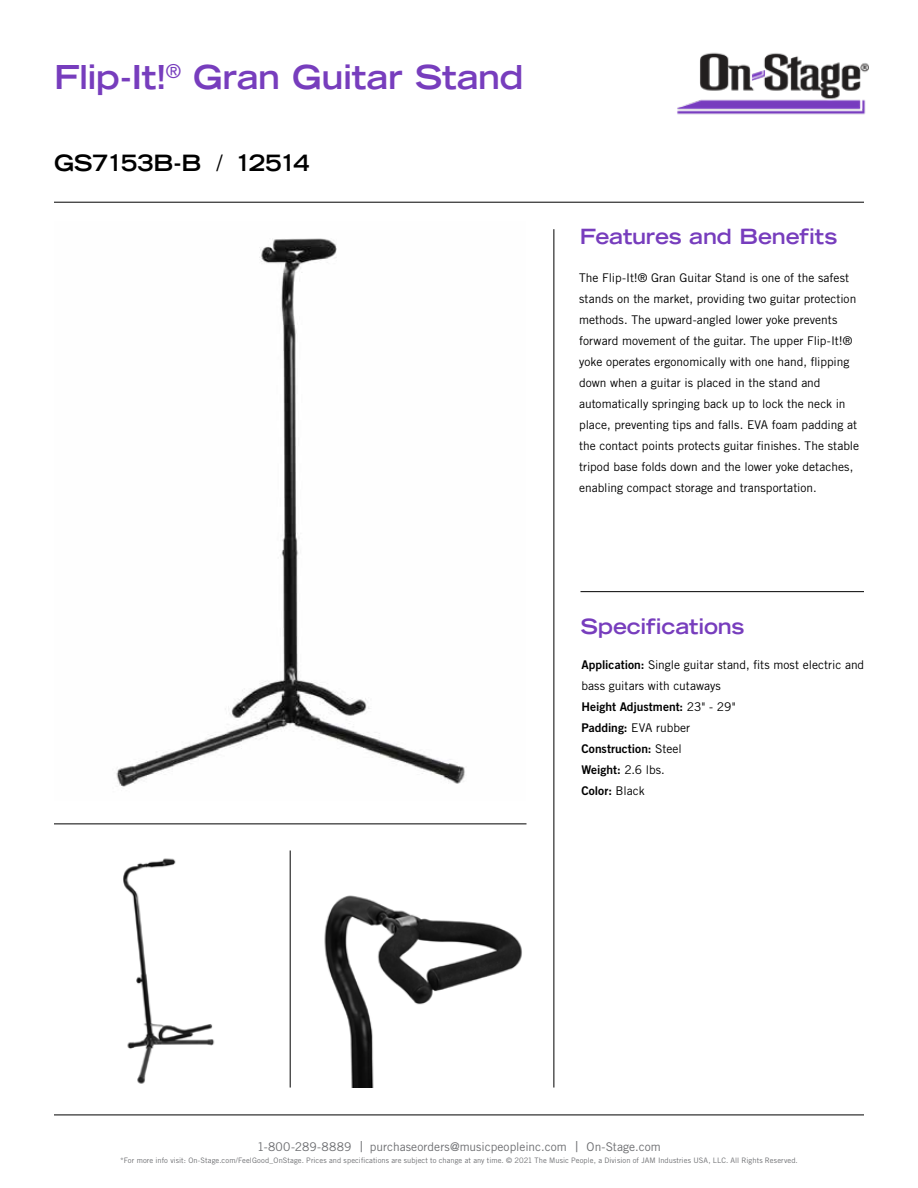
<style>
.page{position:relative;width:918px;height:1188px;background:#fff}
.page>*{position:absolute;margin:0;border:0;box-sizing:border-box;transform-origin:0 0}
.t1{font:700 expanded 33px "Trade Gothic LT Std";letter-spacing:-.01em;color:#773dbd}
.t2{font:700 expanded 22.5px "Trade Gothic LT Std";letter-spacing:-.045em;color:#000}
.t3{font:700 expanded 21px "Trade Gothic LT Std";letter-spacing:-.01em;color:#773dbd}
.t4{font:12px/21px "Trade Gothic LT Std";color:#000}
.t5{font:12px/21px "Trade Gothic LT Std Bd 2";color:#000}
.t6{font:12px "Trade Gothic LT Std";letter-spacing:.005em;color:#6d6e71}
.t7{font:7.5px "Trade Gothic LT Std";letter-spacing:.01em;color:#6d6e71}
.s1{font-weight:400;font-stretch:normal}
.s2{font-family:"Trade Gothic LT Std Bd 2"}
.s3{font-family:"Trade Gothic LT Std"}
.s4{font-size:15px}
</style>
<div class="page">
<hr style="left:54px;top:202px;width:810px;height:1px;background:#000">
<img style="left:677px;top:52px;width:191px;height:63px">
<hr style="left:54px;top:824px;width:472px;height:1px;background:#000">
<hr style="left:290px;top:851px;width:1px;height:237px;background:#000">
<hr style="left:554px;top:229px;width:1px;height:859px;background:#000">
<hr style="left:54px;top:1115px;width:810px;height:1px;background:#000">
<hr style="left:580px;top:591px;width:284px;height:1px;background:#000">
<img style="left:123px;top:858px;width:92px;height:226px">
<img style="left:324px;top:895px;width:198px;height:193px">
<img style="left:116px;top:238px;width:349px;height:549px">
<h1 class="t1" style="left:54px;top:56px;width:471px">Flip-It!<sup>®</sup> Gran Guitar Stand</h1>
<h2 class="t2" style="left:54px;top:148px;width:257px">GS7153B-B <span class="s1">/</span> 12514</h2>
<h3 class="t3" style="left:580px;top:223px;width:259px">Features and Benefits</h3>
<p class="t4" style="left:579px;top:267px;width:282px">The Flip-It!® Gran Guitar Stand is one of the safest stands on the market, providing two guitar protection methods. The upward-angled lower yoke prevents forward movement of the guitar. The upper Flip-It!® yoke operates ergonomically with one hand, flipping down when a guitar is placed in the stand and automatically springing back up to lock the neck in place, preventing tips and falls. EVA foam padding at the contact points protects guitar finishes. The stable tripod base folds down and the lower yoke detaches, enabling compact storage and transportation.</p>
<h3 class="t3" style="left:580px;top:612px;width:165px">Specifications</h3>
<p class="t4" style="left:581px;top:654px;width:284px"><span class="s2">Application:</span> Single guitar stand, fits most electric and bass guitars with cutaways</p>
<p class="t5" style="left:581px;top:696px;width:156px">Height Adjustment: <span class="s3">23" - 29"</span></p>
<p class="t4" style="left:581px;top:717px;width:110px"><span class="s2">Padding:</span> EVA rubber</p>
<p class="t5" style="left:581px;top:738px;width:102px">Construction: <span class="s3">Steel<br></span>Weight: <span class="s3">2.6 lbs.<br></span>Color: <span class="s3">Black</span></p>
<p class="t6" style="left:257px;top:1139px;width:405px">1-800-289-8889 <span class="s4">|</span> purchaseorders@musicpeopleinc.com <span class="s4">|</span> On-Stage.com</p>
<p class="t7" style="left:120px;top:1156px;width:679px">*For more info visit: On-Stage.com/FeelGood_OnStage. Prices and specifications are subject to change at any time. © 2021 The Music People, a Division of JAM Industries USA, LLC. All Rights Reserved.</p>
</div>
